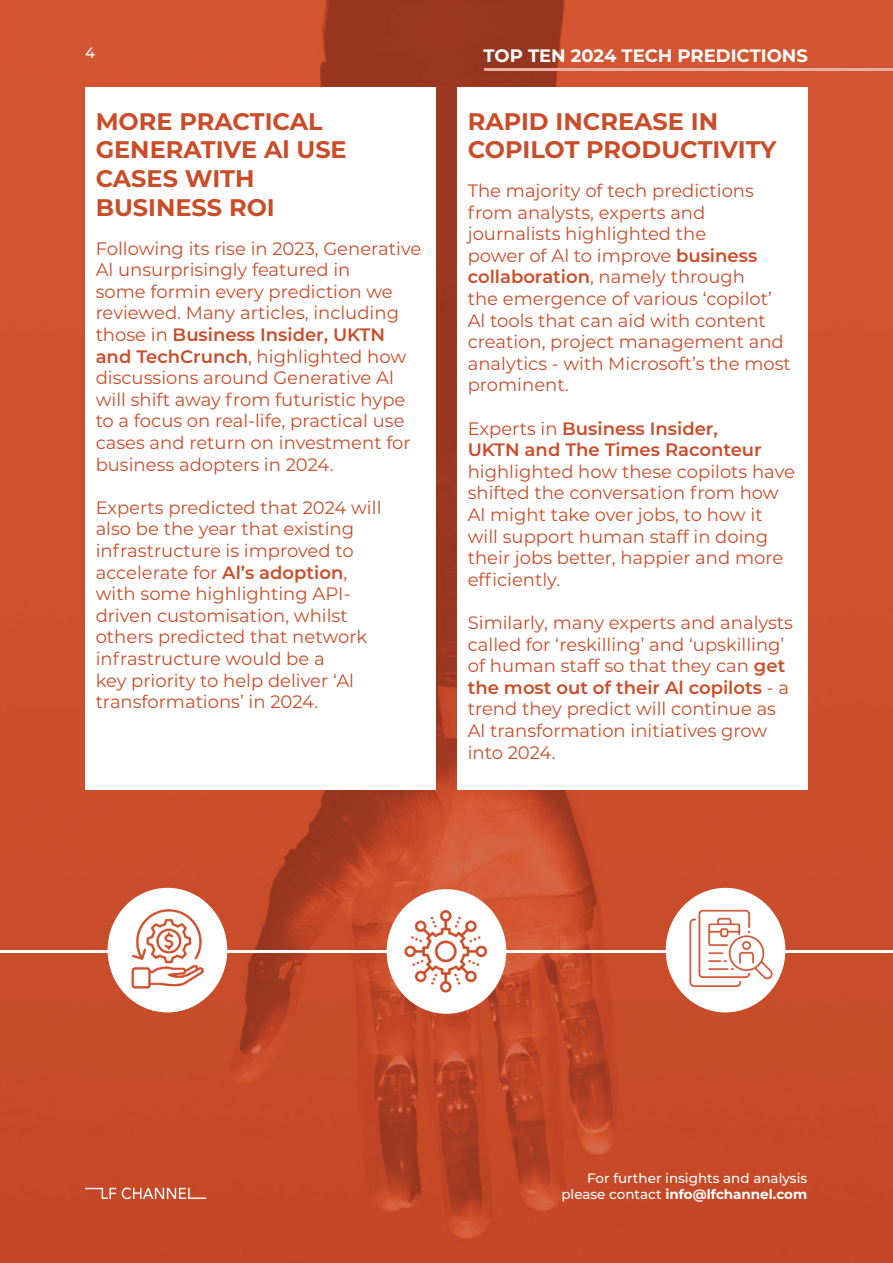
<style>
.page{position:relative;width:893px;height:1263px;background:#fff}
.page>*{position:absolute;margin:0;border:0;box-sizing:border-box;transform-origin:0 0}
.t1{font:700 24px/28.8px "Montserrat";color:#c94d29}
.t2{font:18px/21.6px "Montserrat";color:#c94d29}
.t3{font:600 18px/21.6px "Montserrat";color:#c94d29}
.t4{font:700 18px "Montserrat";color:#fff}
.t5{font:500 15px "Montserrat";color:#fff}
.t6{font:500 13.5px/16.2px "Montserrat";color:#fff;text-align:right}
.s1{font-weight:600}
.s2{font-weight:400}
.s3{font-weight:700}
</style>
<div class="page">
<img style="left:0;top:0;width:893px;height:1263px">
<svg style="left:85px;top:1188px;width:31px;height:11px"></svg>
<svg style="left:122px;top:1187px;width:84px;height:12px"></svg>
<hr style="left:485px;top:68px;width:408px;height:3px;background:#e7b0a3">
<div style="left:85px;top:87px;width:351px;height:702px;background:#fff"></div>
<div style="left:457px;top:87px;width:351px;height:702px;background:#fff"></div>
<hr style="left:0;top:950px;width:893px;height:3px;background:#fff">
<div style="left:108px;top:888px;width:119px;height:124px;background:#fff;border-radius:50%"></div>
<div style="left:387px;top:889px;width:119px;height:125px;background:#fff;border-radius:50%"></div>
<div style="left:666px;top:888px;width:119px;height:124px;background:#fff;border-radius:50%"></div>
<img style="left:131px;top:909px;width:73px;height:80px">
<img style="left:404px;top:909px;width:84px;height:84px">
<img style="left:689px;top:908px;width:84px;height:81px">
<p class="t5" style="left:85px;top:42px;width:12px">4</p>
<p class="t4" style="left:484px;top:43px;width:326px">TOP TEN 2024 TECH PREDICTIONS</p>
<h1 class="t1" style="left:96px;top:105px;width:253px">MORE PRACTICAL<br>GENERATIVE Al USE<br>CASES WITH<br>BUSINESS ROI</h1>
<h1 class="t1" style="left:468px;top:105px;width:310px">RAPID INCREASE IN<br>COPILOT PRODUCTIVITY</h1>
<p class="t2" style="left:96px;top:237px;width:327px">Following its rise in 2023, Generative Al unsurprisingly featured in<br>some formin every prediction we reviewed. Many articles, including those in <span class="s1">Business Insider, UKTN and TechCrunch</span>, highlighted how discussions around Generative Al will shift away from futuristic hype to a focus on real-life, practical use cases and return on investment for business adopters in 2024.</p>
<p class="t2" style="left:96px;top:496px;width:287px">Experts predicted that 2024 will also be the year that existing infrastructure is improved to accelerate for <span class="s1">Al’s adoption</span>, with some highlighting API&shy;driven customisation, whilst others predicted that network infrastructure would be a<br>key priority to help deliver ‘Al transformations’ in 2024.</p>
<p class="t2" style="left:468px;top:179px;width:325px">The majority of tech predictions from analysts, experts and journalists highlighted the<br>power of Al to improve <span class="s1">business collaboration</span>, namely through<br>the emergence of various ‘copilot’<br>Al tools that can aid with content creation, project management and analytics - with Microsoft’s the most prominent.</p>
<p class="t3" style="left:468px;top:417px;width:295px"><span class="s2">Experts in</span> Business Insider,<br>UKTN and The Times Raconteur</p>
<p class="t2" style="left:468px;top:460px;width:329px">highlighted how these copilots have shifted the conversation from how<br>Al might take over jobs, to how it will support human staff in doing their jobs better, happier and more efficiently.</p>
<p class="t2" style="left:468px;top:611px;width:327px">Similarly, many experts and analysts called for ‘reskilling’ and ‘upskilling’ of human staff so that they can <span class="s1">get the most out of their Al copilots</span> - a trend they predict will continue as<br>Al transformation initiatives grow into 2024.</p>
<p class="t6" style="left:561px;top:1169px;width:247px">For further insights and analysis please contact <span class="s3">info@lfchannel.com</span></p>
</div>
